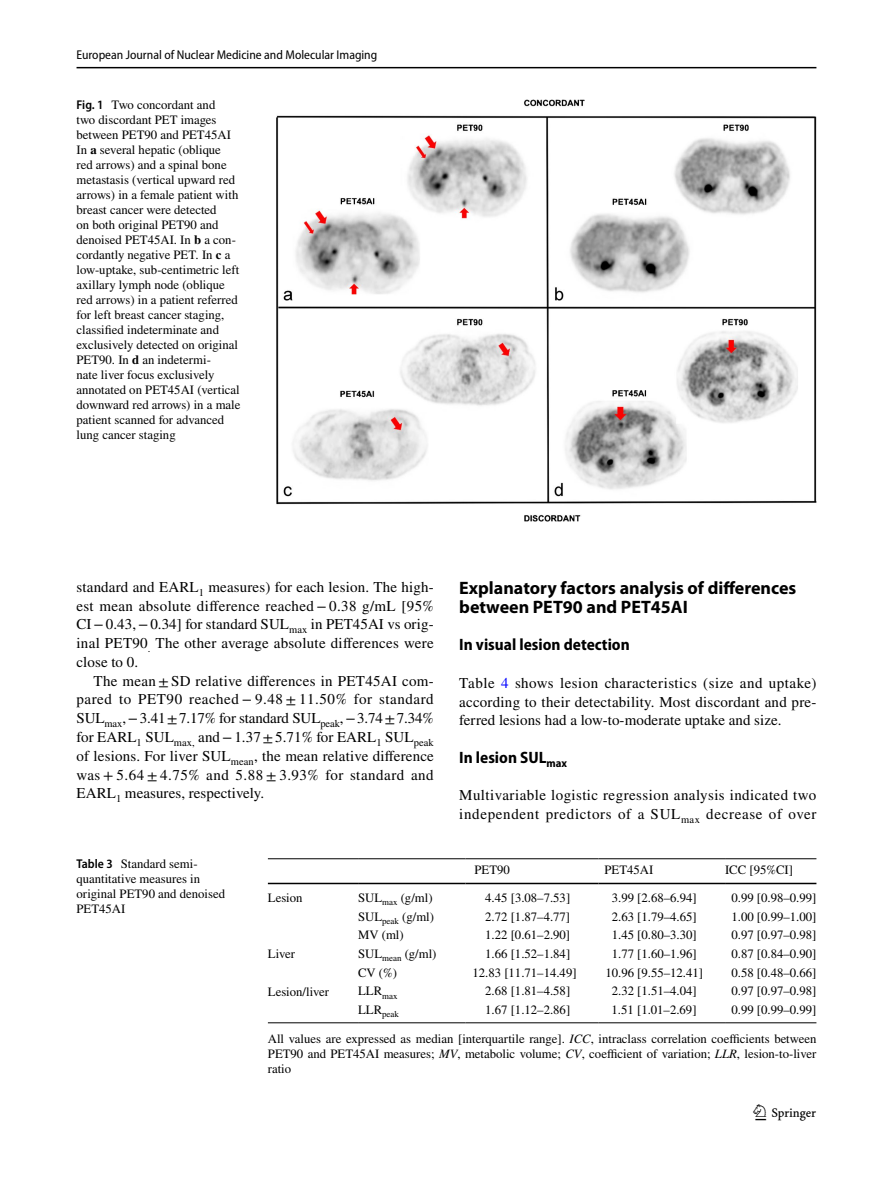
<style>
.page{position:relative;width:893px;height:1187px;background:#fff}
.page>*{position:absolute;margin:0;border:0;box-sizing:border-box;transform-origin:0 0}
.t1{font:22.5px "Springnew Regular 3";color:#000}
.t2{font:700 18px/18.8px "Myriad Pro";color:#000}
.t3{font:700 semi-condensed 16.5px "Myriad Pro";color:#000}
.t4{font:15px/18.8px "STIX";letter-spacing:.02em;color:#000;text-align:justify}
.t5{font:12.75px/15px "STIX";color:#000}
.t6{font:semi-condensed 12.75px "Myriad Pro";color:#000}
.t7{font:8.85px "STIX";color:#000}
.s1{font-family:"Myriad Pro";font-weight:600;font-stretch:semi-condensed}
.s2{font-weight:700}
.s3{color:#00f}
.s4{font-style:italic}
</style>
<div class="page">
<hr style="left:77px;top:67px;width:739px;height:1px;background:#000">
<img style="left:276px;top:99px;width:540px;height:423px">
<hr style="left:268px;top:858px;width:90px;height:1px;background:#000">
<hr style="left:268px;top:882px;width:90px;height:2px;background:#000">
<hr style="left:358px;top:858px;width:107px;height:1px;background:#000">
<hr style="left:358px;top:882px;width:107px;height:2px;background:#000">
<hr style="left:465px;top:858px;width:133px;height:1px;background:#000">
<hr style="left:465px;top:882px;width:133px;height:2px;background:#000">
<hr style="left:598px;top:858px;width:127px;height:1px;background:#000">
<hr style="left:598px;top:882px;width:127px;height:2px;background:#000">
<hr style="left:725px;top:858px;width:91px;height:1px;background:#000">
<hr style="left:725px;top:882px;width:91px;height:2px;background:#000">
<hr style="left:268px;top:1022px;width:90px;height:1px;background:#000">
<hr style="left:358px;top:1022px;width:107px;height:1px;background:#000">
<hr style="left:465px;top:1022px;width:133px;height:1px;background:#000">
<hr style="left:598px;top:1022px;width:127px;height:1px;background:#000">
<hr style="left:725px;top:1022px;width:91px;height:1px;background:#000">
<p class="t6" style="left:77px;top:48px;width:302px">European Journal of Nuclear Medicine and Molecular Imaging</p>
<p class="t5" style="left:77px;top:98px;width:165px"><span class="s1">Fig. 1</span> Two concordant and<br>two discordant PET images between PET90 and PET45AI<br>In <span class="s2">a</span> several hepatic (oblique<br>red arrows) and a spinal bone metastasis (vertical upward red arrows) in a female patient with breast cancer were detected<br>on both original PET90 and denoised PET45AI. In <span class="s2">b</span> a con&shy;cordantly negative PET. In <span class="s2">c</span> a low-uptake, sub-centimetric left axillary lymph node (oblique red arrows) in a patient referred for left breast cancer staging, classified indeterminate and exclusively detected on original<br>PET90. In <span class="s2">d</span> an indetermi-<br>nate liver focus exclusively annotated on PET45AI (vertical downward red arrows) in a male patient scanned for advanced lung cancer staging</p>
<p class="t4" style="left:77px;top:578px;width:359px">standard and EARL<sub>1</sub> measures) for each lesion. The high&shy;est mean absolute difference reached− 0.38 g/mL [95% CI−0.43,−0.34] for standard SUL<sub>max</sub> in PET45AI vs orig&shy;inal PET90<sub>.</sub> The other average absolute differences were close to 0.</p>
<p class="t4" style="left:77px;top:672px;width:359px;text-indent:17px">The mean±SD relative differences in PET45AI com&shy;pared to PET90 reached − 9.48 ± 11.50% for standard SUL<sub>max</sub>,−3.41±7.17% for standard SUL<sub>peak</sub>,−3.74±7.34% for EARL<sub>1</sub> SUL<sub>max,</sub> and−1.37±5.71% for EARL<sub>1</sub> SUL<sub>peak </sub>of lesions. For liver SUL<sub>mean</sub>, the mean relative difference was + 5.64 ± 4.75% and 5.88 ± 3.93% for standard and EARL<sub>1</sub> measures, respectively.</p>
<h2 class="t2" style="left:459px;top:578px;width:339px">Explanatory factors analysis of differences between PET90 and PET45AI</h2>
<p class="t3" style="left:459px;top:635px;width:172px">In visual lesion detection</p>
<p class="t4" style="left:459px;top:674px;width:359px">Table <span class="s3">4</span> shows lesion characteristics (size and uptake) according to their detectability. Most discordant and pre&shy;ferred lesions had a low-to-moderate uptake and size.</p>
<p class="t3" style="left:459px;top:748px;width:109px">In lesion SUL<sub>max</sub></p>
<p class="t4" style="left:459px;top:787px;width:359px">Multivariable logistic regression analysis indicated two independent predictors of a SUL<sub>max</sub> decrease of over</p>
<p class="t5" style="left:77px;top:856px;width:150px"><span class="s1">Table 3</span> Standard semi&shy;quantitative measures in original PET90 and denoised<br>PET45AI</p>
<p class="t5" style="left:474px;top:862px;width:37px">PET90</p>
<p class="t5" style="left:604px;top:862px;width:50px">PET45AI</p>
<p class="t5" style="left:725px;top:862px;width:69px">ICC [95%CI]</p>
<p class="t5" style="left:268px;top:890px;width:36px">Lesion</p>
<p class="t5" style="left:358px;top:890px;width:76px">SUL<sub>max</sub> (g/ml)</p>
<p class="t5" style="left:485px;top:890px;width:86px">4.45 [3.08–7.53]</p>
<p class="t5" style="left:612px;top:890px;width:86px">3.99 [2.68–6.94]</p>
<p class="t5" style="left:731px;top:890px;width:86px">0.99 [0.98–0.99]</p>
<p class="t5" style="left:358px;top:909px;width:77px">SUL<sub>peak</sub> (g/ml)</p>
<p class="t5" style="left:485px;top:909px;width:86px">2.72 [1.87–4.77]</p>
<p class="t5" style="left:612px;top:909px;width:86px">2.63 [1.79–4.65]</p>
<p class="t5" style="left:731px;top:909px;width:86px">1.00 [0.99–1.00]</p>
<p class="t5" style="left:358px;top:928px;width:47px">MV (ml)</p>
<p class="t5" style="left:485px;top:928px;width:86px">1.22 [0.61–2.90]</p>
<p class="t5" style="left:612px;top:928px;width:86px">1.45 [0.80–3.30]</p>
<p class="t5" style="left:731px;top:928px;width:86px">0.97 [0.97–0.98]</p>
<p class="t5" style="left:268px;top:947px;width:29px">Liver</p>
<p class="t5" style="left:358px;top:947px;width:80px">SUL<sub>mean</sub> (g/ml)</p>
<p class="t5" style="left:485px;top:947px;width:86px">1.66 [1.52–1.84]</p>
<p class="t5" style="left:612px;top:947px;width:86px">1.77 [1.60–1.96]</p>
<p class="t5" style="left:731px;top:947px;width:86px">0.87 [0.84–0.90]</p>
<p class="t5" style="left:358px;top:965px;width:40px">CV (%)</p>
<p class="t5" style="left:472px;top:965px;width:106px">12.83 [11.71–14.49]</p>
<p class="t5" style="left:605px;top:965px;width:99px">10.96 [9.55–12.41]</p>
<p class="t5" style="left:731px;top:965px;width:86px">0.58 [0.48–0.66]</p>
<p class="t5" style="left:268px;top:984px;width:63px">Lesion/liver</p>
<p class="t5" style="left:358px;top:984px;width:41px">LLR<sub>max</sub></p>
<p class="t5" style="left:485px;top:984px;width:86px">2.68 [1.81–4.58]</p>
<p class="t5" style="left:612px;top:984px;width:86px">2.32 [1.51–4.04]</p>
<p class="t5" style="left:731px;top:984px;width:86px">0.97 [0.97–0.98]</p>
<p class="t7" style="left:358px;top:1008px;width:42px"><sup>LLR</sup>peak</p>
<p class="t5" style="left:485px;top:1003px;width:86px">1.67 [1.12–2.86]</p>
<p class="t5" style="left:612px;top:1003px;width:86px">1.51 [1.01–2.69]</p>
<p class="t5" style="left:731px;top:1003px;width:86px">0.99 [0.99–0.99]</p>
<p class="t5" style="left:268px;top:1032px;width:550px;text-align:justify">All values are expressed as median [interquartile range]. <span class="s4">ICC</span>, intraclass correlation coefficients between PET90 and PET45AI measures; <span class="s4">MV</span>, metabolic volume; <span class="s4">CV</span>, coefficient of variation; <span class="s4">LLR</span>, lesion-to-liver ratio</p>
<h1 class="t1" style="left:755px;top:1104px;width:62px">1 3</h1>
</div>
